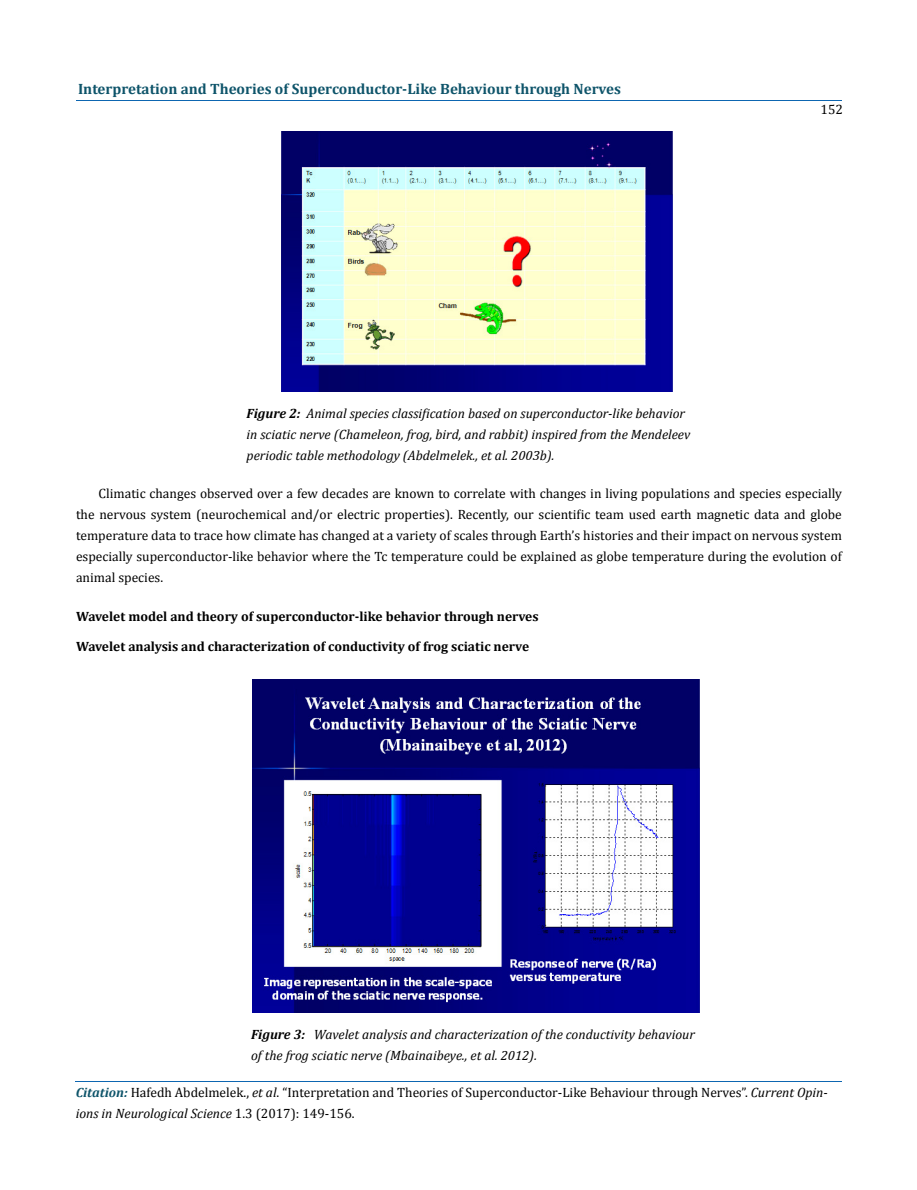
<style>
.page{position:relative;width:917px;height:1190px;background:#fff}
.page>*{position:absolute;margin:0;border:0;box-sizing:border-box;transform-origin:0 0}
.t1{font:700 15px "Cambria";color:#0e546a}
.t2{font:13.5px/21px "Cambria";color:#000}
.t3{font:italic 13.5px/21px "Cambria";color:#000}
.t4{font:700 13.5px "Cambria";color:#000}
.s1{font-weight:700}
.s2{font-weight:700;font-style:italic;font-size:13.35px;color:#0e546a}
.s3{font-style:italic}
</style>
<div class="page">
<hr style="left:76px;top:100px;width:765px;height:1px;background:#0d66b1">
<hr style="left:75px;top:1081px;width:766px;height:1px;background:#0d66b1">
<img style="left:282px;top:132px;width:390px;height:259px">
<img style="left:252px;top:679px;width:447px;height:333px">
<p class="t1" style="left:78px;top:80px;width:544px">Interpretation and Theories of Superconductor-Like Behaviour through Nerves</p>
<p class="t3" style="left:246px;top:402px;width:445px"><span class="s1">Figure 2:</span> Animal species classification based on superconductor-like behavior in sciatic nerve (Chameleon, frog, bird, and rabbit) inspired from the Mendeleev periodic table methodology (Abdelmelek., et al. 2003b).</p>
<p class="t2" style="left:820px;top:99px;width:24px">152</p>
<p class="t2" style="left:76px;top:483px;width:767px;text-align:justify;text-indent:23px">Climatic changes observed over a few decades are known to correlate with changes in living populations and species especially the nervous system (neurochemical and/or electric properties). Recently, our scientific team used earth magnetic data and globe temperature data to trace how climate has changed at a variety of scales through Earth’s histories and their impact on nervous system especially superconductor-like behavior where the Tc temperature could be explained as globe temperature during the evolution of animal species.</p>
<p class="t4" style="left:76px;top:608px;width:464px">Wavelet model and theory of superconductor-like behavior through nerves</p>
<p class="t4" style="left:76px;top:638px;width:454px">Wavelet analysis and characterization of conductivity of frog sciatic nerve</p>
<p class="t3" style="left:251px;top:1023px;width:445px"><span class="s1">Figure 3:</span> Wavelet analysis and characterization of the conductivity behaviour of the frog sciatic nerve (Mbainaibeye., et al. 2012).</p>
<p class="t2" style="left:76px;top:1081px;width:753px"><span class="s2">Citation:</span> Hafedh Abdelmelek., <span class="s3">et al</span>. “Interpretation and Theories of Superconductor-Like Behaviour through Nerves”. <span class="s3">Current Opin&shy;ions in Neurological Science</span> 1.3 (2017): 149-156.</p>
</div>
